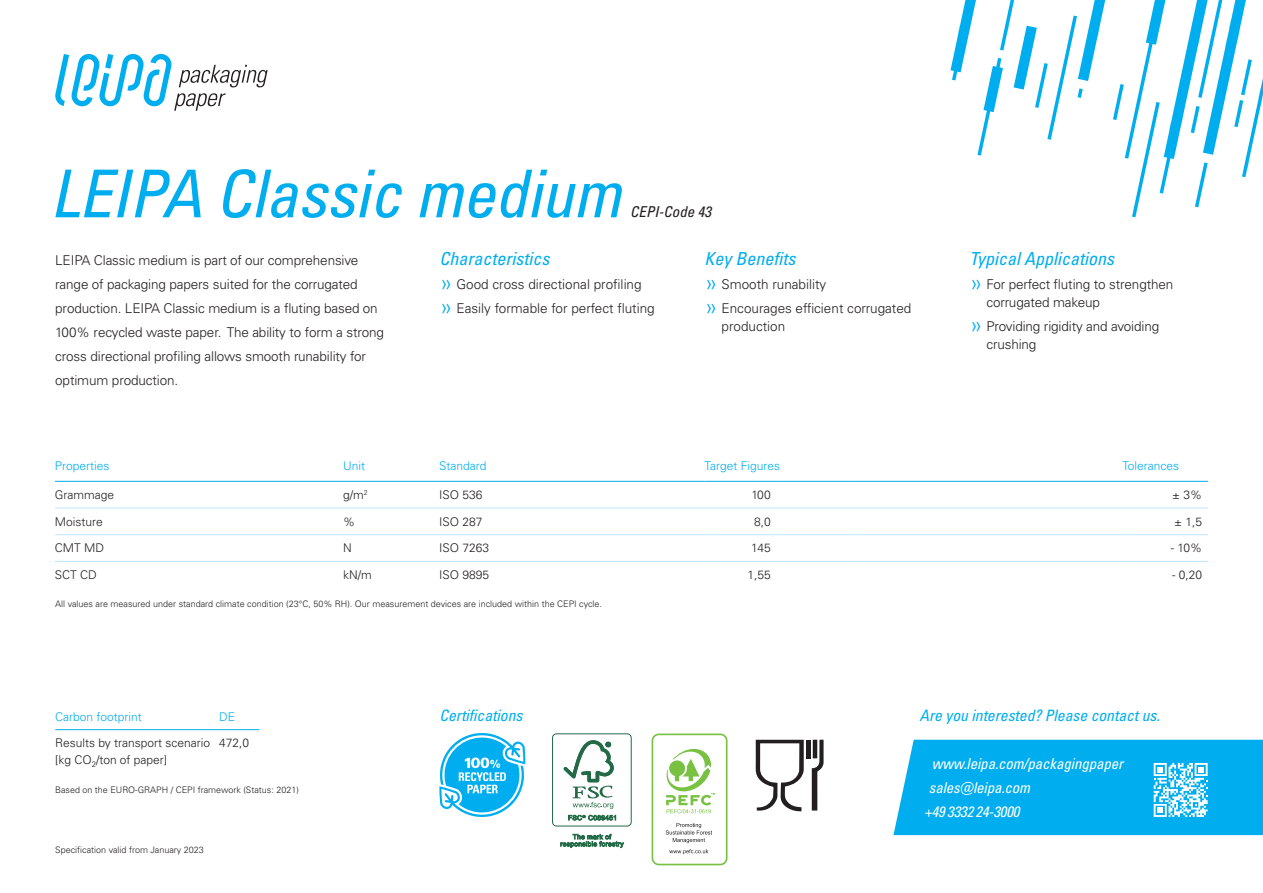
<style>
.page{position:relative;width:1263px;height:893px;background:#fff}
.page>*{position:absolute;margin:0;border:0;box-sizing:border-box;transform-origin:0 0}
.Headline{font:italic condensed 66px "Univers LT Pro";letter-spacing:-.01em;color:#00aeef}
.Copy_Subhead_Italic{font:italic condensed 18px "Univers LT Pro";color:#00aeef}
.Copy_Subhead_Italic-2{font:italic condensed 15.75px "Univers LT Pro";letter-spacing:-.005em;color:#00aeef}
.Copy_Subhead_Italic-3{font:italic condensed 15px "Univers LT Pro";letter-spacing:-.01em;color:#fff}
.Headline-2{font:italic condensed 15px "Univers LT Pro";color:#231f20}
.Copy_Light{font:300 13.5px/24px "Univers LT Pro 45";letter-spacing:-.01em;color:#231f20}
.Copy_Table{font:300 12px "Univers LT Pro 45";color:#231f20}
.Copy_Table-2{font:300 12px "Univers LT Pro 45";color:#00aeef}
.Copy_Small{font:300 9px "Univers LT Pro 45";color:#231f20}
.s1{font-size:24px;color:#00aeef}
</style>
<div class="page">
<hr style="left:55px;top:729px;width:164px;height:1px;background:#00aeef">
<hr style="left:219px;top:729px;width:40px;height:1px;background:#00aeef">
<svg style="left:55px;top:54px;width:213px;height:57px"></svg>
<svg style="left:756px;top:740px;width:48px;height:71px"></svg>
<div style="left:806px;top:740px;width:5px;height:18px;background:#231f20"></div>
<svg style="left:812px;top:740px;width:11px;height:70px"></svg>
<div style="left:652px;top:733px;width:75px;height:132px;border:2px solid #79c142;border-radius:6px"></div>
<svg style="left:666px;top:823px;width:46px;height:20px"></svg>
<svg style="left:669px;top:849px;width:39px;height:5px"></svg>
<svg style="left:666px;top:749px;width:49px;height:64px"></svg>
<div style="left:552px;top:734px;width:79px;height:92px;border:1px solid #236b46;border-radius:4px"></div>
<svg style="left:563px;top:740px;width:51px;height:69px"></svg>
<svg style="left:568px;top:815px;width:48px;height:5px"></svg>
<svg style="left:560px;top:834px;width:64px;height:14px"></svg>
<svg style="left:439px;top:733px;width:86px;height:84px"></svg>
<svg style="left:893px;top:740px;width:370px;height:95px;background:#13b4f0"></svg>
<svg style="left:950px;top:0;width:155px;height:156px"></svg>
<hr style="left:55px;top:508px;width:288px;height:1px;background:#b9e5fa">
<hr style="left:343px;top:508px;width:96px;height:1px;background:#b9e5fa">
<hr style="left:439px;top:508px;width:265px;height:1px;background:#b9e5fa">
<hr style="left:704px;top:508px;width:73px;height:1px;background:#b9e5fa">
<hr style="left:777px;top:508px;width:72px;height:1px;background:#b9e5fa">
<hr style="left:849px;top:508px;width:274px;height:1px;background:#b9e5fa">
<hr style="left:1123px;top:508px;width:85px;height:1px;background:#b9e5fa">
<hr style="left:55px;top:534px;width:288px;height:1px;background:#b9e5fa">
<hr style="left:343px;top:534px;width:96px;height:1px;background:#b9e5fa">
<hr style="left:439px;top:534px;width:265px;height:1px;background:#b9e5fa">
<hr style="left:704px;top:534px;width:73px;height:1px;background:#b9e5fa">
<hr style="left:777px;top:534px;width:72px;height:1px;background:#b9e5fa">
<hr style="left:849px;top:534px;width:274px;height:1px;background:#b9e5fa">
<hr style="left:1123px;top:534px;width:85px;height:1px;background:#b9e5fa">
<hr style="left:55px;top:561px;width:288px;height:1px;background:#b9e5fa">
<hr style="left:343px;top:561px;width:96px;height:1px;background:#b9e5fa">
<hr style="left:439px;top:561px;width:265px;height:1px;background:#b9e5fa">
<hr style="left:704px;top:561px;width:73px;height:1px;background:#b9e5fa">
<hr style="left:777px;top:561px;width:72px;height:1px;background:#b9e5fa">
<hr style="left:849px;top:561px;width:274px;height:1px;background:#b9e5fa">
<hr style="left:1123px;top:561px;width:85px;height:1px;background:#b9e5fa">
<hr style="left:55px;top:481px;width:288px;height:1px;background:#00aeef">
<hr style="left:343px;top:481px;width:96px;height:1px;background:#00aeef">
<hr style="left:439px;top:481px;width:265px;height:1px;background:#00aeef">
<hr style="left:704px;top:481px;width:73px;height:1px;background:#00aeef">
<hr style="left:777px;top:481px;width:72px;height:1px;background:#00aeef">
<hr style="left:849px;top:481px;width:274px;height:1px;background:#00aeef">
<hr style="left:1123px;top:481px;width:85px;height:1px;background:#00aeef">
<svg style="left:1113px;top:0;width:150px;height:217px"></svg>
<p class="Headline" style="left:50px;top:152px;width:572px">LEIPA Classic medium</p>
<p class="Headline-2" style="left:630px;top:202px;width:82px">CEPI-Code 43</p>
<p class="Copy_Light" style="left:55px;top:248px;width:330px">LEIPA Classic medium is part of our comprehensive range of packaging papers suited for the corrugated production. LEIPA Classic medium is a fluting based on 100% recycled waste paper. The ability to form a strong cross directional profiling allows smooth runability for optimum production.</p>
<p class="Copy_Subhead_Italic" style="left:439px;top:247px;width:111px">Characteristics</p>
<p class="Copy_Light" style="left:439px;top:272px;width:204px"><span class="s1">»</span> Good cross directional profiling</p>
<p class="Copy_Light" style="left:439px;top:296px;width:217px"><span class="s1">»</span> Easily formable for perfect fluting</p>
<p class="Copy_Subhead_Italic" style="left:704px;top:247px;width:92px">Key Benefits</p>
<p class="Copy_Light" style="left:704px;top:272px;width:123px"><span class="s1">»</span> Smooth runability</p>
<p class="Copy_Light" style="left:721px;top:299px;width:191px;line-height:18px;text-indent:-17px"><span class="s1">»</span> Encourages efficient corrugated production</p>
<p class="Copy_Subhead_Italic" style="left:969px;top:247px;width:146px">Typical Applications</p>
<p class="Copy_Light" style="left:986px;top:275px;width:188px;line-height:18px;text-indent:-17px"><span class="s1">»</span> For perfect fluting to strengthen corrugated makeup</p>
<p class="Copy_Light" style="left:986px;top:317px;width:174px;line-height:18px;text-indent:-17px"><span class="s1">»</span> Providing rigidity and avoiding crushing</p>
<p class="Copy_Table-2" style="left:55px;top:458px;width:56px">Properties</p>
<p class="Copy_Table-2" style="left:343px;top:458px;width:23px">Unit</p>
<p class="Copy_Table-2" style="left:439px;top:458px;width:49px">Standard</p>
<p class="Copy_Table-2" style="left:704px;top:458px;width:77px">Target Figures</p>
<p class="Copy_Table-2" style="left:1123px;top:458px;width:58px">Tolerances</p>
<p class="Copy_Table" style="left:55px;top:487px;width:61px">Grammage</p>
<p class="Copy_Table" style="left:343px;top:487px;width:26px">g/m<sup>2</sup></p>
<p class="Copy_Table" style="left:439px;top:487px;width:45px">ISO 536</p>
<p class="Copy_Table" style="left:751px;top:487px;width:21px">100</p>
<p class="Copy_Table" style="left:1172px;top:487px;width:31px">± 3%</p>
<p class="Copy_Table" style="left:55px;top:514px;width:49px">Moisture</p>
<p class="Copy_Table" style="left:343px;top:514px;width:13px">%</p>
<p class="Copy_Table" style="left:439px;top:514px;width:45px">ISO 287</p>
<p class="Copy_Table" style="left:754px;top:514px;width:18px">8,0</p>
<p class="Copy_Table" style="left:1174px;top:514px;width:29px">± 1,5</p>
<p class="Copy_Table" style="left:55px;top:540px;width:51px">CMT MD</p>
<p class="Copy_Table" style="left:343px;top:540px;width:10px">N</p>
<p class="Copy_Table" style="left:439px;top:540px;width:52px">ISO 7263</p>
<p class="Copy_Table" style="left:751px;top:540px;width:21px">145</p>
<p class="Copy_Table" style="left:1171px;top:540px;width:33px">- 10%</p>
<p class="Copy_Table" style="left:55px;top:567px;width:44px">SCT CD</p>
<p class="Copy_Table" style="left:343px;top:567px;width:30px">kN/m</p>
<p class="Copy_Table" style="left:439px;top:567px;width:52px">ISO 9895</p>
<p class="Copy_Table" style="left:747px;top:567px;width:25px">1,55</p>
<p class="Copy_Table" style="left:1172px;top:567px;width:32px">- 0,20</p>
<p class="Copy_Small" style="left:55px;top:598px;width:548px">All values are measured under standard climate condition (23°C, 50% RH). Our measurement devices are included within the CEPI cycle.</p>
<p class="Copy_Table-2" style="left:55px;top:708px;width:88px">Carbon footprint</p>
<p class="Copy_Table-2" style="left:219px;top:708px;width:17px">DE</p>
<p class="Copy_Table" style="left:55px;top:735px;width:156px">Results by transport scenario</p>
<p class="Copy_Table" style="left:55px;top:751px;width:113px">[kg CO<sub>2</sub>/ton of paper]</p>
<p class="Copy_Table" style="left:219px;top:735px;width:32px">472,0</p>
<p class="Copy_Small" style="left:55px;top:784px;width:245px">Based on the EURO-GRAPH / CEPI framework (Status: 2021)</p>
<p class="Copy_Small" style="left:55px;top:844px;width:150px">Specification valid from January 2023</p>
<p class="Copy_Subhead_Italic-2" style="left:439px;top:706px;width:85px">Certifications</p>
<p class="Copy_Subhead_Italic-2" style="left:919px;top:706px;width:242px">Are you interested? Please contact us.</p>
<p class="Copy_Subhead_Italic-3" style="left:932px;top:754px;width:193px">www.leipa.com/packagingpaper</p>
<p class="Copy_Subhead_Italic-3" style="left:929px;top:778px;width:103px">sales@leipa.com</p>
<p class="Copy_Subhead_Italic-3" style="left:924px;top:802px;width:97px">+49 3332 24-3000</p>
</div>
